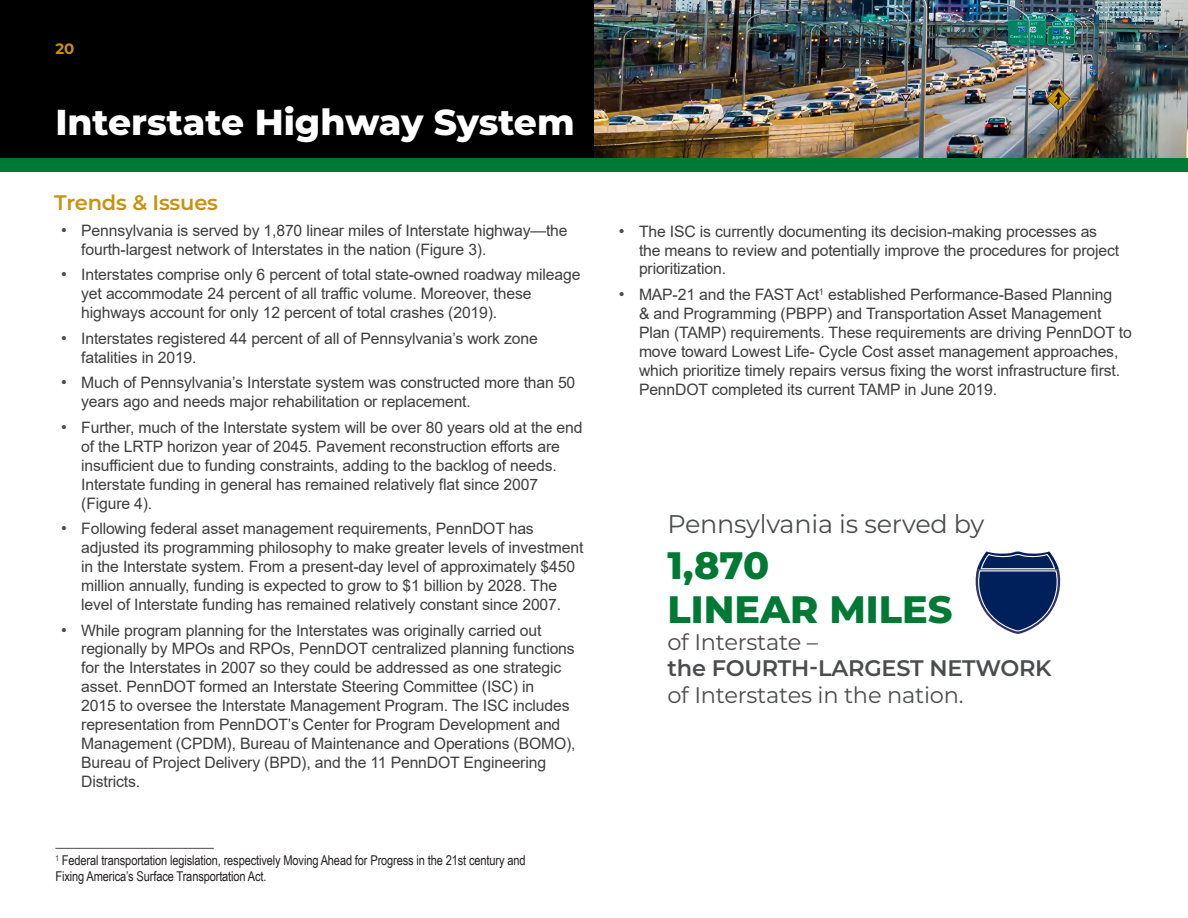
<style>
.page{position:relative;width:1188px;height:918px;background:#fff}
.page>*{position:absolute;margin:0;border:0;box-sizing:border-box;transform-origin:0 0}
.t1{font:800 38.25px "Montserrat";color:#007934}
.Heading_2{font:800 36px "Montserrat";color:#fff}
.t2{font:25.5px "Montserrat";letter-spacing:-.01em;color:#4b4c4d}
.t3{font:22.5px "Montserrat";letter-spacing:-.01em;color:#4b4c4d}
.t4{font:600 22.5px "Montserrat";letter-spacing:-.01em;color:#4b4c4d}
.Bullet_List{font:600 21px "Montserrat";letter-spacing:-.01em;color:#c89211}
.t5{font:15.75px/18.9px "Arial";letter-spacing:-.01em;color:#3e3e3f}
.t6{font:700 15px "Montserrat";color:#c89211}
.Heading_2-2{font:13.5px/16.2px "Arial Narrow";letter-spacing:-.01em;color:#231f20}
.s1{font-size:16.5px;color:#4b4c4d}
</style>
<div class="page">
<div style="left:0;top:0;width:655px;height:162px;background:#000001"></div>
<img style="left:594px;top:0;width:594px;height:158px">
<div style="left:0;top:158px;width:1188px;height:14px;background:#007934"></div>
<hr style="left:55px;top:848px;width:159px;height:1px;background:#4b4c4d">
<svg style="left:975px;top:552px;width:86px;height:82px"></svg>
<p class="t6" style="left:55px;top:38px;width:21px">20</p>
<p class="Heading_2" style="left:55px;top:96px;width:521px">Interstate Highway System</p>
<p class="Bullet_List" style="left:54px;top:188px;width:165px">Trends &amp; Issues</p>
<p class="t5" style="left:81px;top:221px;width:488px;text-indent:-20px"><span class="s1">•</span> Pennsylvania is served by 1,870 linear miles of Interstate highway—the fourth-largest network of Interstates in the nation (Figure 3).</p>
<p class="t5" style="left:81px;top:265px;width:501px;text-indent:-20px"><span class="s1">•</span> Interstates comprise only 6 percent of total state-owned roadway mileage yet accommodate 24 percent of all traffic volume. Moreover, these highways account for only 12 percent of total crashes (2019).</p>
<p class="t5" style="left:81px;top:329px;width:458px;text-indent:-20px"><span class="s1">•</span> Interstates registered 44 percent of all of Pennsylvania’s work zone fatalities in 2019.</p>
<p class="t5" style="left:81px;top:373px;width:496px;text-indent:-20px"><span class="s1">•</span> Much of Pennsylvania’s Interstate system was constructed more than 50 years ago and needs major rehabilitation or replacement.</p>
<p class="t5" style="left:81px;top:418px;width:503px;text-indent:-20px"><span class="s1">•</span> Further, much of the Interstate system will be over 80 years old at the end of the LRTP horizon year of 2045. Pavement reconstruction efforts are insufficient due to funding constraints, adding to the backlog of needs.<br>Interstate funding in general has remained relatively flat since 2007 (Figure 4).</p>
<p class="t5" style="left:81px;top:519px;width:504px;text-indent:-20px"><span class="s1">•</span> Following federal asset management requirements, PennDOT has adjusted its programming philosophy to make greater levels of investment in the Interstate system. From a present-day level of approximately $450 million annually, funding is expected to grow to $1 billion by 2028. The level of Interstate funding has remained relatively constant since 2007.</p>
<p class="t5" style="left:81px;top:620px;width:496px;text-indent:-20px"><span class="s1">•</span> While program planning for the Interstates was originally carried out regionally by MPOs and RPOs, PennDOT centralized planning functions for the Interstates in 2007 so they could be addressed as one strategic asset. PennDOT formed an Interstate Steering Committee (ISC) in<br>2015 to oversee the Interstate Management Program. The ISC includes representation from PennDOT’s Center for Program Development and Management (CPDM), Bureau of Maintenance and Operations (BOMO), Bureau of Project Delivery (BPD), and the 11 PennDOT Engineering Districts.</p>
<p class="Heading_2-2" style="left:55px;top:852px;width:472px"><sup>1</sup> Federal transportation legislation, respectively Moving Ahead for Progress in the 21st century and<br>Fixing America’s Surface Transportation Act.</p>
<p class="t5" style="left:639px;top:222px;width:482px;text-indent:-20px"><span class="s1">•</span> The ISC is currently documenting its decision-making processes as the means to review and potentially improve the procedures for project prioritization.</p>
<p class="t5" style="left:639px;top:285px;width:494px;text-indent:-20px"><span class="s1">•</span> MAP-21 and the FAST Act<sup>1</sup> established Performance-Based Planning<br>&amp; and Programming (PBPP) and Transportation Asset Management Plan (TAMP) requirements. These requirements are driving PennDOT to move toward Lowest Life- Cycle Cost asset management approaches, which prioritize timely repairs versus fixing the worst infrastructure first.<br>PennDOT completed its current TAMP in June 2019.</p>
<p class="t2" style="left:667px;top:507px;width:319px">Pennsylvania is served by</p>
<p class="t1" style="left:667px;top:538px;width:103px">1,870</p>
<p class="t1" style="left:667px;top:582px;width:287px">LINEAR MILES</p>
<p class="t3" style="left:667px;top:627px;width:152px">of Interstate –</p>
<p class="t4" style="left:667px;top:652px;width:386px">the FOURTH-LARGEST NETWORK</p>
<p class="t3" style="left:667px;top:680px;width:298px">of Interstates in the nation.</p>
</div>
